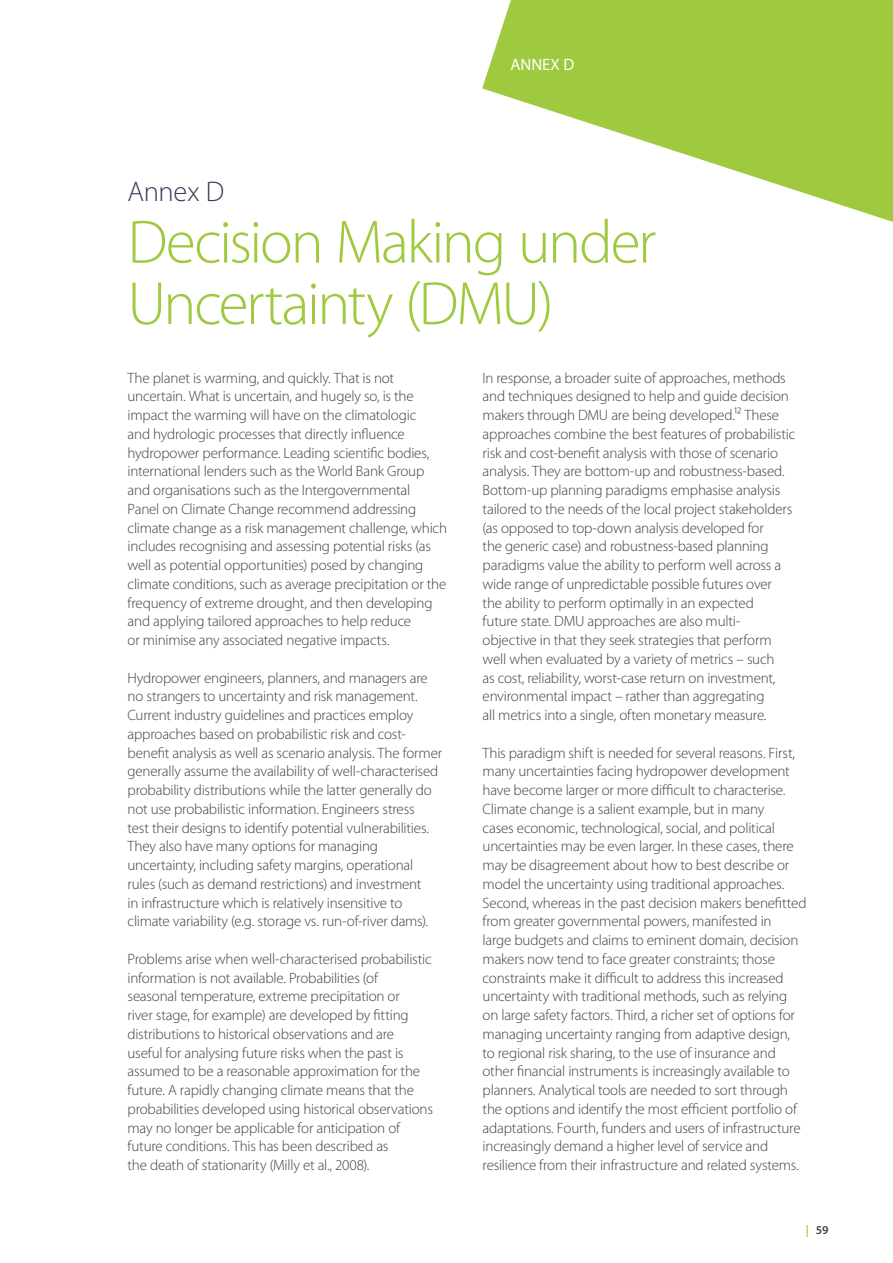
<style>
.page{position:relative;width:893px;height:1263px;background:#fff}
.page>*{position:absolute;margin:0;border:0;box-sizing:border-box;transform-origin:0 0}
.t1{font:300 61.5px/61.5px "Myriad Pro";letter-spacing:-.035em;color:#9fc93e}
.t2{font:300 28.5px "Myriad Pro";letter-spacing:-.01em;color:#3a3e57}
.t3{font:16.5px "Myriad Pro";letter-spacing:.005em;color:#fff}
.t4{font:300 15px/18.8px "Myriad Pro";letter-spacing:-.015em;color:#414042}
.t5{font:600 12px "Myriad Pro";color:#414042}
.s1{color:#9fc93e}
</style>
<div class="page">
<svg style="left:482px;top:0;width:411px;height:222px;fill:#9fc93e"></svg>
<p class="t3" style="left:510px;top:54px;width:65px">ANNEX D</p>
<h2 class="t2" style="left:128px;top:176px;width:98px">Annex D</h2>
<h1 class="t1" style="left:128px;top:212px;width:530px">Decision Making under<br>Uncertainty (DMU)</h1>
<p class="t4" style="left:128px;top:368px;width:321px">The planet is warming, and quickly. That is not uncertain. What is uncertain, and hugely so, is the impact the warming will have on the climatologic<br>and hydrologic processes that directly influence hydropower performance. Leading scientific bodies, international lenders such as the World Bank Group and organisations such as the Intergovernmental<br>Panel on Climate Change recommend addressing climate change as a risk management challenge, which includes recognising and assessing potential risks (as well as potential opportunities) posed by changing climate conditions, such as average precipitation or the frequency of extreme drought, and then developing and applying tailored approaches to help reduce<br>or minimise any associated negative impacts.</p>
<p class="t4" style="left:128px;top:668px;width:316px">Hydropower engineers, planners, and managers are no strangers to uncertainty and risk management.<br>Current industry guidelines and practices employ approaches based on probabilistic risk and cost&shy;benefit analysis as well as scenario analysis. The former generally assume the availability of well-characterised probability distributions while the latter generally do not use probabilistic information. Engineers stress<br>test their designs to identify potential vulnerabilities.<br>They also have many options for managing uncertainty, including safety margins, operational rules (such as demand restrictions) and investment<br>in infrastructure which is relatively insensitive to climate variability (e.g. storage vs. run-of-river dams).</p>
<p class="t4" style="left:128px;top:950px;width:307px">Problems arise when well-characterised probabilistic information is not available. Probabilities (of<br>seasonal temperature, extreme precipitation or<br>river stage, for example) are developed by fitting distributions to historical observations and are useful for analysing future risks when the past is assumed to be a reasonable approximation for the future. A rapidly changing climate means that the probabilities developed using historical observations may no longer be applicable for anticipation of future conditions. This has been described as<br>the death of stationarity (Milly et al., 2008).</p>
<p class="t4" style="left:483px;top:368px;width:314px">In response, a broader suite of approaches, methods and techniques designed to help and guide decision makers through DMU are being developed.12 These approaches combine the best features of probabilistic risk and cost-benefit analysis with those of scenario analysis. They are bottom-up and robustness-based.<br>Bottom-up planning paradigms emphasise analysis tailored to the needs of the local project stakeholders (as opposed to top-down analysis developed for<br>the generic case) and robustness-based planning paradigms value the ability to perform well across a wide range of unpredictable possible futures over<br>the ability to perform optimally in an expected<br>future state. DMU approaches are also multi&shy;objective in that they seek strategies that perform well when evaluated by a variety of metrics – such<br>as cost, reliability, worst-case return on investment, environmental impact – rather than aggregating<br>all metrics into a single, often monetary measure.</p>
<p class="t4" style="left:483px;top:743px;width:325px">This paradigm shift is needed for several reasons. First, many uncertainties facing hydropower development have become larger or more difficult to characterise.<br>Climate change is a salient example, but in many<br>cases economic, technological, social, and political uncertainties may be even larger. In these cases, there may be disagreement about how to best describe or model the uncertainty using traditional approaches.<br>Second, whereas in the past decision makers benefitted from greater governmental powers, manifested in<br>large budgets and claims to eminent domain, decision makers now tend to face greater constraints; those constraints make it difficult to address this increased uncertainty with traditional methods, such as relying on large safety factors. Third, a richer set of options for managing uncertainty ranging from adaptive design,<br>to regional risk sharing, to the use of insurance and other financial instruments is increasingly available to planners. Analytical tools are needed to sort through the options and identify the most efficient portfolio of adaptations. Fourth, funders and users of infrastructure increasingly demand a higher level of service and resilience from their infrastructure and related systems.</p>
<p class="t5" style="left:806px;top:1222px;width:24px"><span class="s1">|</span> 59</p>
</div>
